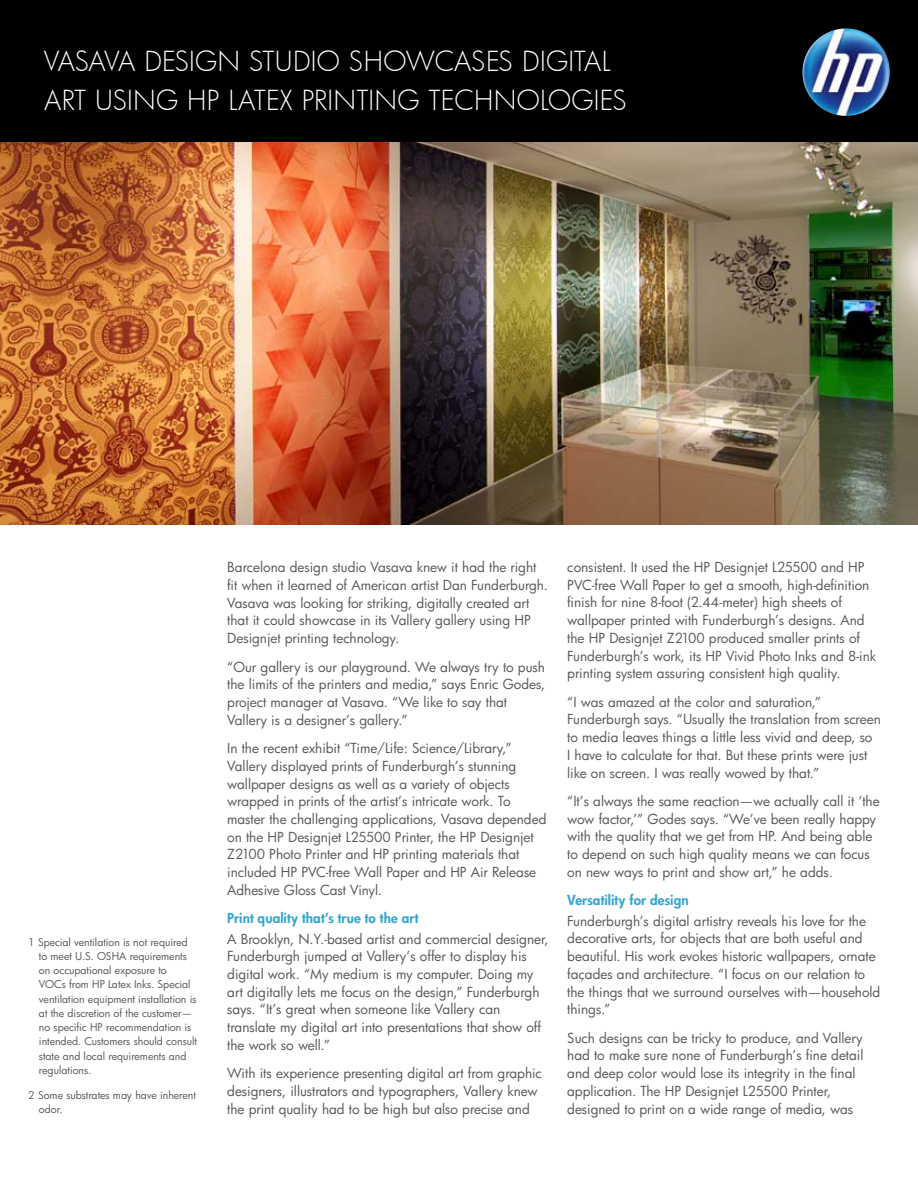
<style>
.page{position:relative;width:918px;height:1188px;background:#fff}
.page>*{position:absolute;margin:0;border:0;box-sizing:border-box;transform-origin:0 0}
.t1{font:27px/39px "Futura Lt";letter-spacing:.01em;color:#fff}
.t2{font:13.5px/17.7px "HP Futura";color:#58595b}
.t3{font:800 13.5px "HP Futura";letter-spacing:.005em;color:#33a5d0}
.t4{font:10.5px/14.2px "HP Futura";color:#58595b}
</style>
<div class="page">
<div style="left:0;top:0;width:918px;height:147px;background:#000"></div>
<img style="left:0;top:143px;width:918px;height:382px">
<img style="left:802px;top:28px;width:88px;height:88px;border-radius:44px">
<h1 class="t1" style="left:44px;top:41px;width:584px">VASAVA DESIGN STUDIO SHOWCASES DIGITAL<br>ART USING HP LATEX PRINTING TECHNOLOGIES</h1>
<p class="t4" style="left:39px;top:934px;width:160px;text-indent:-11px">1 Special ventilation is not required to meet U.S. OSHA requirements on occupational exposure to<br>VOCs from HP Latex Inks. Special ventilation equipment installation is at the discretion of the customer— no specific HP recommendation is intended. Customers should consult state and local requirements and regulations.</p>
<p class="t4" style="left:39px;top:1088px;width:158px;text-indent:-11px">2 Some substrates may have inherent odor.</p>
<p class="t2" style="left:227px;top:558px;width:322px">Barcelona design studio Vasava knew it had the right fit when it learned of American artist Dan Funderburgh.<br>Vasava was looking for striking, digitally created art that it could showcase in its Vallery gallery using HP Designjet printing technology.</p>
<p class="t2" style="left:227px;top:658px;width:320px">“Our gallery is our playground. We always try to push the limits of the printers and media,” says Enric Godes, project manager at Vasava. “We like to say that Vallery is a designer’s gallery.”</p>
<p class="t2" style="left:227px;top:739px;width:321px">In the recent exhibit “Time/Life: Science/Library,” Vallery displayed prints of Funderburgh’s stunning wallpaper designs as well as a variety of objects wrapped in prints of the artist’s intricate work. To master the challenging applications, Vasava depended on the HP Designjet L25500 Printer, the HP Designjet Z2100 Photo Printer and HP printing materials that included HP PVC-free Wall Paper and HP Air Release Adhesive Gloss Cast Vinyl.</p>
<p class="t3" style="left:227px;top:909px;width:193px">Print quality that’s true to the art</p>
<p class="t2" style="left:227px;top:930px;width:323px">A Brooklyn, N.Y.-based artist and commercial designer, Funderburgh jumped at Vallery’s offer to display his digital work. “My medium is my computer. Doing my art digitally lets me focus on the design,” Funderburgh says. “It’s great when someone like Vallery can translate my digital art into presentations that show off the work so well.”</p>
<p class="t2" style="left:227px;top:1064px;width:316px">With its experience presenting digital art from graphic designers, illustrators and typographers, Vallery knew the print quality had to be high but also precise and</p>
<p class="t2" style="left:567px;top:558px;width:310px">consistent. It used the HP Designjet L25500 and HP PVC-free Wall Paper to get a smooth, high-definition finish for nine 8-foot (2.44-meter) high sheets of wallpaper printed with Funderburgh’s designs. And the HP Designjet Z2100 produced smaller prints of Funderburgh’s work, its HP Vivid Photo Inks and 8-ink printing system assuring consistent high quality.</p>
<p class="t2" style="left:567px;top:693px;width:315px">“I was amazed at the color and saturation,” Funderburgh says. “Usually the translation from screen to media leaves things a little less vivid and deep, so<br>I have to calculate for that. But these prints were just like on screen. I was really wowed by that.”</p>
<p class="t2" style="left:567px;top:792px;width:314px">“It’s always the same reaction—we actually call it ‘the wow factor,’” Godes says. “We’ve been really happy with the quality that we get from HP. And being able to depend on such high quality means we can focus on new ways to print and show art,” he adds.</p>
<p class="t3" style="left:567px;top:891px;width:123px">Versatility for design</p>
<p class="t2" style="left:567px;top:912px;width:315px">Funderburgh’s digital artistry reveals his love for the decorative arts, for objects that are both useful and beautiful. His work evokes historic wallpapers, ornate façades and architecture. “I focus on our relation to the things that we surround ourselves with—household things.”</p>
<p class="t2" style="left:567px;top:1029px;width:298px">Such designs can be tricky to produce, and Vallery had to make sure none of Funderburgh’s fine detail and deep color would lose its integrity in the final application. The HP Designjet L25500 Printer, designed to print on a wide range of media, was</p>
</div>
